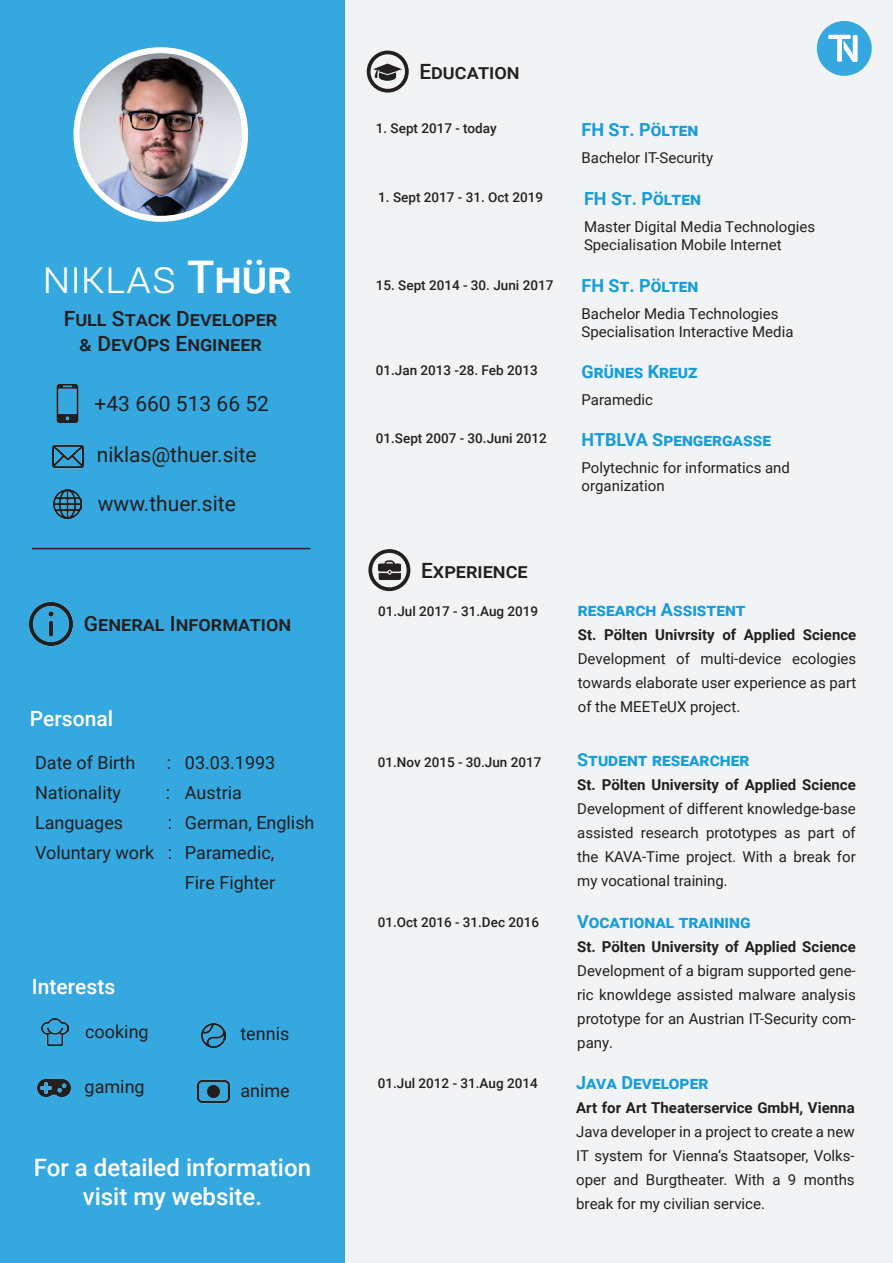
<style>
.page{position:relative;width:893px;height:1263px;background:#fff}
.page>*{position:absolute;margin:0;border:0;box-sizing:border-box;transform-origin:0 0}
.t1{font:300 45px "Roboto";color:#fff}
.t2{font:500 24px "Roboto";color:#fff}
.t3{font:500 21px "Roboto";color:#231f20}
.t4{font:21px "Roboto";color:#231f20}
.t5{font:500 21px "Roboto";color:#fff}
.t6{font:700 18px "Roboto";color:#149dd9}
.t7{font:18px/30px "Roboto";color:#231f20}
.t8{font:15px/24px "Roboto";color:#231f20;text-align:justify}
.t9{font:500 13.5px "Roboto";color:#231f20}
.s1{font-weight:500}
.s2{font-weight:700}
</style>
<div class="page">
<div style="left:325px;top:0;width:568px;height:1263px;background:#f2f3f4"></div>
<div style="left:0;top:0;width:344px;height:1263px;background:#36a8e0"></div>
<img style="left:77px;top:50px;width:168px;height:169px;border-radius:84px">
<div style="left:74px;top:47px;width:174px;height:175px;border:6px solid #fff;border-radius:50%"></div>
<hr style="left:32px;top:548px;width:278px;height:1px;background:#231f20">
<div style="left:367px;top:51px;width:42px;height:42px;border:4px solid #231f20;border-radius:50%"></div>
<div style="left:368px;top:549px;width:42px;height:42px;border:4px solid #231f20;border-radius:50%"></div>
<div style="left:817px;top:21px;width:55px;height:55px;background:#36a8e0;border-radius:50%"></div>
<svg style="left:828px;top:35px;width:30px;height:27px"></svg>
<img style="left:52px;top:444px;width:31px;height:25px">
<img style="left:56px;top:385px;width:23px;height:37px">
<img style="left:53px;top:490px;width:29px;height:29px">
<img style="left:41px;top:1018px;width:27px;height:27px">
<img style="left:37px;top:1079px;width:34px;height:18px">
<img style="left:202px;top:1024px;width:24px;height:23px">
<img style="left:197px;top:1080px;width:33px;height:23px">
<img style="left:374px;top:58px;width:28px;height:28px">
<img style="left:378px;top:560px;width:23px;height:20px">
<img style="left:30px;top:603px;width:42px;height:42px">
<p class="t1" style="left:43px;top:246px;width:251px">Niklas <span class="s1">Thür</span></p>
<p class="t3" style="left:64px;top:304px;width:215px">Full Stack Developer</p>
<p class="t3" style="left:79px;top:329px;width:184px">&amp; DevOps Engineer</p>
<p class="t4" style="left:95px;top:389px;width:176px">+43 660 513 66 52</p>
<p class="t4" style="left:97px;top:440px;width:161px">niklas@thuer.site</p>
<p class="t4" style="left:98px;top:489px;width:140px">www.thuer.site</p>
<p class="t3" style="left:84px;top:609px;width:209px">General Information</p>
<p class="t5" style="left:30px;top:704px;width:85px">Personal</p>
<p class="t7" style="left:35px;top:747px;width:102px">Date of Birth</p>
<p class="t7" style="left:167px;top:747px;width:6px">:</p>
<p class="t7" style="left:35px;top:777px;width:88px">Nationality</p>
<p class="t7" style="left:166px;top:777px;width:6px">:</p>
<p class="t7" style="left:35px;top:807px;width:90px">Languages</p>
<p class="t7" style="left:168px;top:807px;width:6px">:</p>
<p class="t7" style="left:35px;top:837px;width:139px">Voluntary work :</p>
<p class="t7" style="left:185px;top:747px;width:92px">03.03.1993<br>Austria</p>
<p class="t7" style="left:185px;top:807px;width:131px">German, English</p>
<p class="t7" style="left:185px;top:837px;width:92px">Paramedic,<br>Fire Fighter</p>
<p class="t5" style="left:32px;top:971px;width:85px">Interests</p>
<p class="t7" style="left:85px;top:1016px;width:65px">cooking</p>
<p class="t7" style="left:240px;top:1018px;width:50px">tennis</p>
<p class="t7" style="left:85px;top:1070px;width:62px">gaming</p>
<p class="t7" style="left:240px;top:1075px;width:51px">anime</p>
<p class="t2" style="left:34px;top:1150px;width:279px">For a detailed information</p>
<p class="t2" style="left:83px;top:1179px;width:181px">visit my website.</p>
<p class="t3" style="left:419px;top:57px;width:102px">Education</p>
<p class="t9" style="left:376px;top:118px;width:122px">1. Sept 2017 - today</p>
<p class="t6" style="left:582px;top:117px;width:118px">FH St. Pölten</p>
<p class="t8" style="left:582px;top:145px;width:133px">Bachelor IT-Security</p>
<p class="t9" style="left:378px;top:187px;width:166px">1. Sept 2017 - 31. Oct 2019</p>
<p class="t6" style="left:584px;top:186px;width:118px">FH St. Pölten</p>
<p class="t8" style="left:584px;top:214px;width:233px">Master Digital Media Technologies</p>
<p class="t8" style="left:584px;top:232px;width:199px">Specialisation Mobile Internet</p>
<p class="t9" style="left:376px;top:276px;width:179px">15. Sept 2014 - 30. Juni 2017</p>
<p class="t6" style="left:582px;top:273px;width:118px">FH St. Pölten</p>
<p class="t8" style="left:582px;top:301px;width:199px">Bachelor Media Technologies</p>
<p class="t8" style="left:582px;top:319px;width:213px">Specialisation Interactive Media</p>
<p class="t9" style="left:376px;top:361px;width:163px">01.Jan 2013 -28. Feb 2013</p>
<p class="t6" style="left:582px;top:359px;width:118px">Grünes Kreuz</p>
<p class="t8" style="left:582px;top:387px;width:73px">Paramedic</p>
<p class="t9" style="left:376px;top:429px;width:172px">01.Sept 2007 - 30.Juni 2012</p>
<p class="t6" style="left:582px;top:427px;width:191px">HTBLVA Spengergasse</p>
<p class="t8" style="left:582px;top:458px;width:210px;line-height:18px">Polytechnic for informatics and organization</p>
<p class="t3" style="left:421px;top:556px;width:108px">Experience</p>
<p class="t9" style="left:378px;top:601px;width:161px">01.Jul 2017 - 31.Aug 2019</p>
<p class="t6" style="left:578px;top:597px;width:169px">research Assistent</p>
<p class="t8" style="left:578px;top:622px;width:280px"><span class="s2">St. Pölten Univrsity of Applied Science </span>Development of multi-device ecologies towards elaborate user experience as part of the MEETeUX project.</p>
<p class="t9" style="left:378px;top:752px;width:165px">01.Nov 2015 - 30.Jun 2017</p>
<p class="t6" style="left:577px;top:747px;width:174px">Student researcher</p>
<p class="t8" style="left:577px;top:772px;width:280px"><span class="s2">St. Pölten University of Applied Science </span>Development of different knowledge-base assisted research prototypes as part of the KAVA-Time project. With a break for my vocational training.</p>
<p class="t9" style="left:378px;top:913px;width:163px">01.Oct 2016 - 31.Dec 2016</p>
<p class="t6" style="left:577px;top:909px;width:175px">Vocational training</p>
<p class="t8" style="left:577px;top:934px;width:280px"><span class="s2">St. Pölten University of Applied Science </span>Development of a bigram supported gene&shy;ric knowldege assisted malware analysis prototype for an Austrian IT-Security com&shy;pany.</p>
<p class="t9" style="left:378px;top:1073px;width:161px">01.Jul 2012 - 31.Aug 2014</p>
<p class="t6" style="left:576px;top:1070px;width:134px">Java Developer</p>
<p class="t8" style="left:576px;top:1095px;width:280px"><span class="s2">Art for Art Theaterservice GmbH, Vienna </span>Java developer in a project to create a new IT system for Vienna‘s Staatsoper, Volks&shy;oper and Burgtheater. With a 9 months break for my civilian service.</p>
</div>
